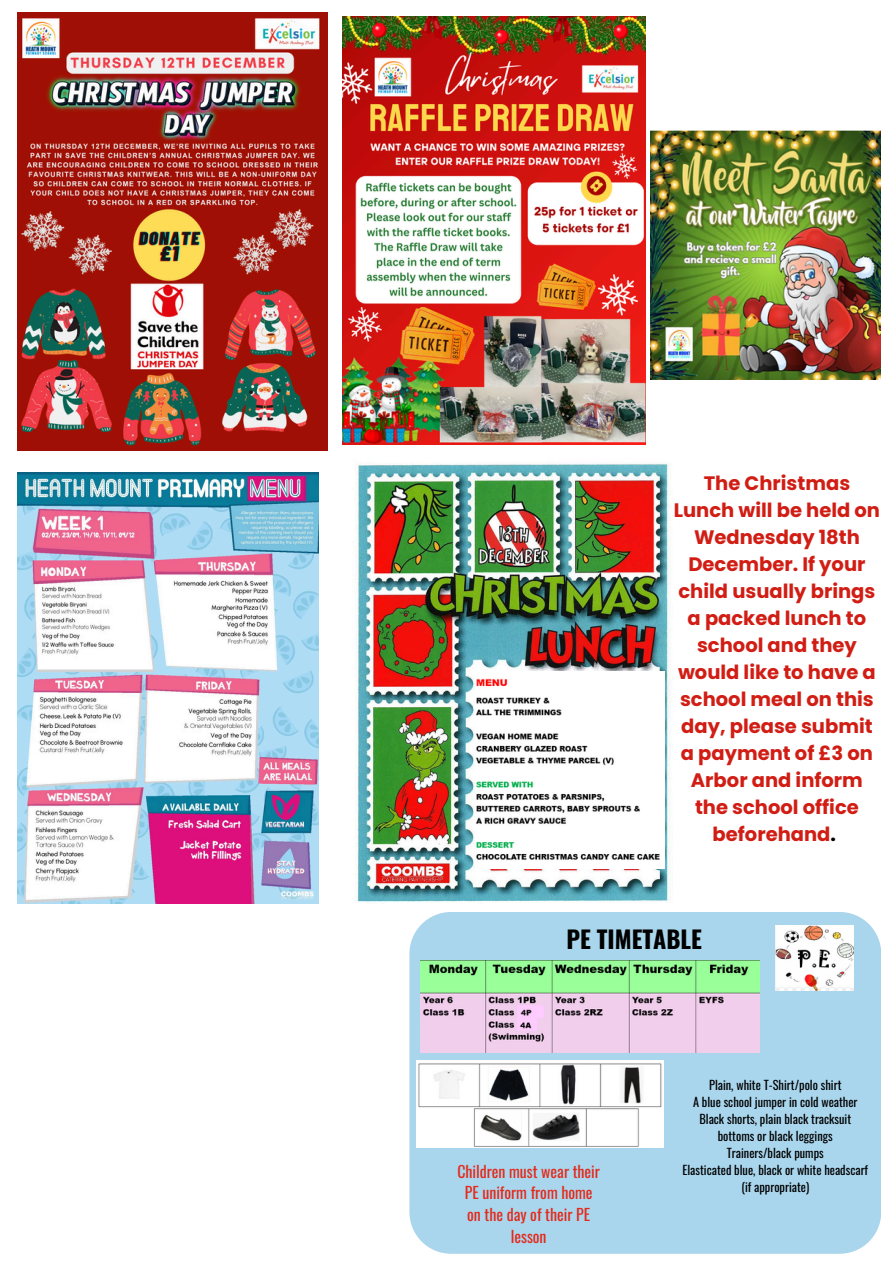
<style>
.page{position:relative;width:894px;height:1264px;background:#fff}
.page>*{position:absolute;margin:0;border:0;box-sizing:border-box;transform-origin:0 0}
.t1{font:700 24px "Oswald";color:#000}
.t2{font:700 19.5px/27px "Poppins";color:#d11d14;text-align:center}
.t3{font:15.75px/21.8px "Oswald";color:#e3291a;text-align:center}
.t4{font:12.3px/17px "Oswald";color:#000;text-align:center}
.s1{color:#000}
</style>
<div class="page">
<img style="left:18px;top:13px;width:309px;height:437px">
<img style="left:343px;top:16px;width:302px;height:428px">
<img style="left:650px;top:131px;width:230px;height:248px">
<img style="left:18px;top:473px;width:300px;height:430px">
<div style="left:409px;top:912px;width:471px;height:341px;background:#a9d6ed"></div>
<img style="left:775px;top:925px;width:77px;height:65px">
<img style="left:420px;top:960px;width:339px;height:92px">
<img style="left:416px;top:1060px;width:247px;height:87px">
<img style="left:355px;top:463px;width:316px;height:439px">
<img style="left:476px;top:672px;width:187px;height:196px">
<p class="t2" style="left:673px;top:469px;width:208px">The Christmas<br>Lunch will be held on<br>Wednesday 18th<br>December. If your child usually brings a packed lunch to school and they would like to have a school meal on this day, please submit a payment of £3 on<br>Arbor and inform the school office beforehand<span class="s1">.</span></p>
<p class="t1" style="left:566px;top:919px;width:137px">PE TIMETABLE</p>
<h2 class="t3" style="left:457px;top:1159px;width:144px">Children must wear their<br>PE uniform from home on the day of their PE lesson</h2>
<p class="t4" style="left:709px;top:1076px;width:134px">Plain, white T-Shirt/polo shirt</p>
<p class="t4" style="left:692px;top:1093px;width:166px">A blue school jumper in cold weather</p>
<p class="t4" style="left:699px;top:1110px;width:153px">Black shorts, plain black tracksuit bottoms or black leggings</p>
<p class="t4" style="left:726px;top:1144px;width:98px">Trainers/black pumps</p>
<p class="t4" style="left:682px;top:1160px;width:187px">Elasticated blue, black or white headscarf (if appropriate)</p>
</div>
